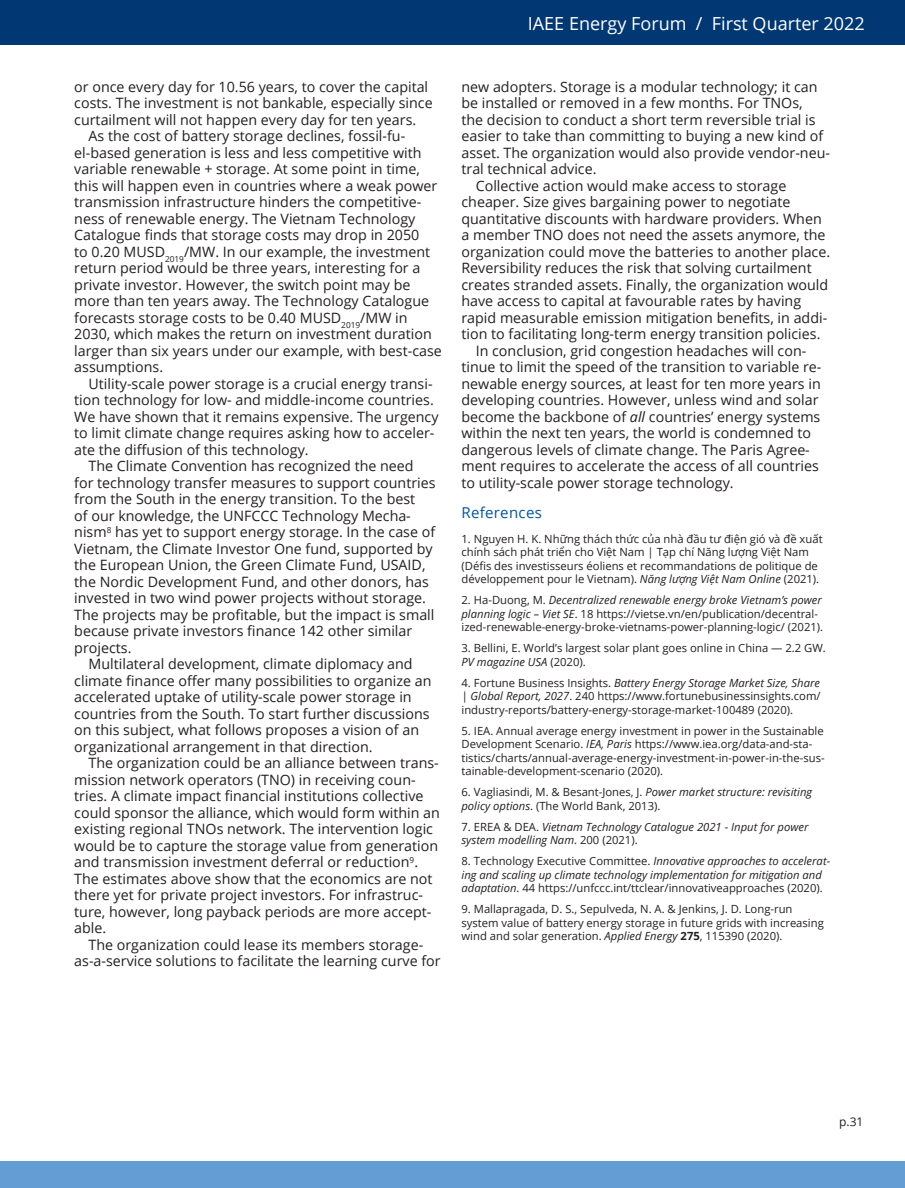
<style>
.page{position:relative;width:905px;height:1188px;background:#fff}
.page>*{position:absolute;margin:0;border:0;box-sizing:border-box;transform-origin:0 0}
.t1{font:18px "Open Sans";color:#fff}
.Heading_NEW{font:15px "Open Sans";letter-spacing:.02em;color:#0155a5}
.Body_Text_NEW{font:14.25px/16.5px "Open Sans";color:#231f20}
.t2{font:12px "Open Sans";color:#231f20}
.Footnotes___Referenc{font:11.25px/13.5px "Open Sans";color:#231f20}
.Footnotes___Referenc-2{font:italic 11.25px/13.5px "Open Sans";color:#231f20}
.s1{font-style:italic}
.s2{font-style:normal}
.s3{font-weight:700}
</style>
<div class="page">
<div style="left:0;top:0;width:904px;height:45px;background:#013874"></div>
<div style="left:0;top:1161px;width:904px;height:27px;background:#639dd4"></div>
<p class="Body_Text_NEW" style="left:74px;top:78px;width:360px">or once every day for 10.56 years, to cover the capital costs. The investment is not bankable, especially since curtailment will not happen every day for ten years.</p>
<p class="Body_Text_NEW" style="left:74px;top:128px;width:369px;text-indent:14px">As the cost of battery storage declines, fossil-fu&shy;el-based generation is less and less competitive with variable renewable + storage. At some point in time, this will happen even in countries where a weak power transmission infrastructure hinders the competitive&shy;ness of renewable energy. The Vietnam Technology Catalogue finds that storage costs may drop in 2050<br>to 0.20 MUSD<sub>2019</sub>/MW. In our example, the investment return period would be three years, interesting for a private investor. However, the switch point may be more than ten years away. The Technology Catalogue forecasts storage costs to be 0.40 MUSD<sub>2019</sub>/MW in 2030, which makes the return on investment duration larger than six years under our example, with best-case assumptions.</p>
<p class="Body_Text_NEW" style="left:74px;top:375px;width:366px;text-indent:14px">Utility-scale power storage is a crucial energy transi&shy;tion technology for low- and middle-income countries.<br>We have shown that it remains expensive. The urgency to limit climate change requires asking how to acceler&shy;ate the diffusion of this technology.</p>
<p class="Body_Text_NEW" style="left:74px;top:458px;width:363px;text-indent:14px">The Climate Convention has recognized the need for technology transfer measures to support countries from the South in the energy transition. To the best<br>of our knowledge, the UNFCCC Technology Mecha&shy;nism<sup>8</sup> has yet to support energy storage. In the case of Vietnam, the Climate Investor One fund, supported by the European Union, the Green Climate Fund, USAID, the Nordic Development Fund, and other donors, has invested in two wind power projects without storage.<br>The projects may be profitable, but the impact is small because private investors finance 142 other similar projects.</p>
<p class="Body_Text_NEW" style="left:74px;top:656px;width:358px;text-indent:14px">Multilateral development, climate diplomacy and climate finance offer many possibilities to organize an accelerated uptake of utility-scale power storage in countries from the South. To start further discussions on this subject, what follows proposes a vision of an organizational arrangement in that direction.</p>
<p class="Body_Text_NEW" style="left:74px;top:755px;width:367px;text-indent:14px">The organization could be an alliance between trans&shy;mission network operators (TNO) in receiving coun&shy;tries. A climate impact financial institutions collective could sponsor the alliance, which would form within an existing regional TNOs network. The intervention logic would be to capture the storage value from generation and transmission investment deferral or reduction<sup>9</sup>.<br>The estimates above show that the economics are not there yet for private project investors. For infrastruc&shy;ture, however, long payback periods are more accept&shy;able.</p>
<p class="Body_Text_NEW" style="left:74px;top:936px;width:368px;text-align:center">The organization could lease its members storage&shy;as-a-service solutions to facilitate the learning curve for</p>
<p class="t1" style="left:528px;top:11px;width:338px">IAEE Energy Forum / First Quarter 2022</p>
<p class="Body_Text_NEW" style="left:461px;top:78px;width:370px">new adopters. Storage is a modular technology; it can be installed or removed in a few months. For TNOs,<br>the decision to conduct a short term reversible trial is easier to take than committing to buying a new kind of asset. The organization would also provide vendor-neu&shy;tral technical advice.</p>
<p class="Body_Text_NEW" style="left:461px;top:177px;width:370px;text-indent:14px">Collective action would make access to storage cheaper. Size gives bargaining power to negotiate quantitative discounts with hardware providers. When a member TNO does not need the assets anymore, the organization could move the batteries to another place.<br>Reversibility reduces the risk that solving curtailment creates stranded assets. Finally, the organization would have access to capital at favourable rates by having rapid measurable emission mitigation benefits, in addi&shy;tion to facilitating long-term energy transition policies.</p>
<p class="Body_Text_NEW" style="left:461px;top:342px;width:361px;text-indent:14px">In conclusion, grid congestion headaches will con&shy;tinue to limit the speed of the transition to variable re&shy;newable energy sources, at least for ten more years in developing countries. However, unless wind and solar become the backbone of <span class="s1">all</span> countries’ energy systems within the next ten years, the world is condemned to dangerous levels of climate change. The Paris Agree&shy;ment requires to accelerate the access of all countries to utility-scale power storage technology.</p>
<p class="Heading_NEW" style="left:461px;top:502px;width:82px">References</p>
<p class="Footnotes___Referenc" style="left:461px;top:532px;width:362px">1. Nguyen H. K. Những thách thức của nhà đầu tư điện gió và đề xuất chính sách phát triển cho Việt Nam | Tạp chí Năng lượng Việt Nam (Défis des investisseurs éoliens et recommandations de politique de développement pour le Vietnam). <span class="s1">Năng lượng Việt Nam Online</span> (2021).</p>
<p class="Footnotes___Referenc" style="left:461px;top:593px;width:363px">2. Ha-Duong, M. <span class="s1">Decentralized renewable energy broke Vietnam’s power planning logic – Viet SE</span>. 18 https://vietse.vn/en/publication/decentral&shy;ized-renewable-energy-broke-vietnams-power-planning-logic/ (2021).</p>
<p class="Footnotes___Referenc" style="left:461px;top:641px;width:366px">3. Bellini, E. World’s largest solar plant goes online in China — 2.2 GW.<br><span class="s1">PV magazine USA</span> (2020).</p>
<p class="Footnotes___Referenc" style="left:461px;top:676px;width:360px;text-align:justify">4. Fortune Business Insights. <span class="s1">Battery Energy Storage Market Size, Share | Global Report, 2027</span>. 240 https://www.fortunebusinessinsights.com/ industry-reports/battery-energy-storage-market-100489 (2020).</p>
<p class="Footnotes___Referenc" style="left:461px;top:724px;width:364px">5. IEA. Annual average energy investment in power in the Sustainable Development Scenario. <span class="s1">IEA, Paris</span> https://www.iea.org/data-and-sta&shy;tistics/charts/annual-average-energy-investment-in-power-in-the-sus&shy;tainable-development-scenario (2020).</p>
<p class="Footnotes___Referenc" style="left:461px;top:785px;width:352px">6. Vagliasindi, M. &amp; Besant-Jones, J. <span class="s1">Power market structure: revisiting policy options</span>. (The World Bank, 2013).</p>
<p class="Footnotes___Referenc-2" style="left:461px;top:820px;width:348px"><span class="s2">7. EREA &amp; DEA.</span> Vietnam Technology Catalogue 2021 - Input for power system modelling Nam<span class="s2">. 200 (2021).</span></p>
<p class="Footnotes___Referenc-2" style="left:461px;top:854px;width:370px"><span class="s2">8. Technology Executive Committee.</span> Innovative approaches to accelerat&shy;ing and scaling up climate technology implementation for mitigation and adaptation<span class="s2">. 44 https://unfccc.int/ttclear/innovativeapproaches (2020).</span></p>
<p class="Footnotes___Referenc" style="left:461px;top:902px;width:364px">9. Mallapragada, D. S., Sepulveda, N. A. &amp; Jenkins, J. D. Long-run system value of battery energy storage in future grids with increasing wind and solar generation. <span class="s1">Applied Energy</span> <span class="s3">275</span>, 115390 (2020).</p>
<p class="t2" style="left:839px;top:1114px;width:26px">p.31</p>
</div>
